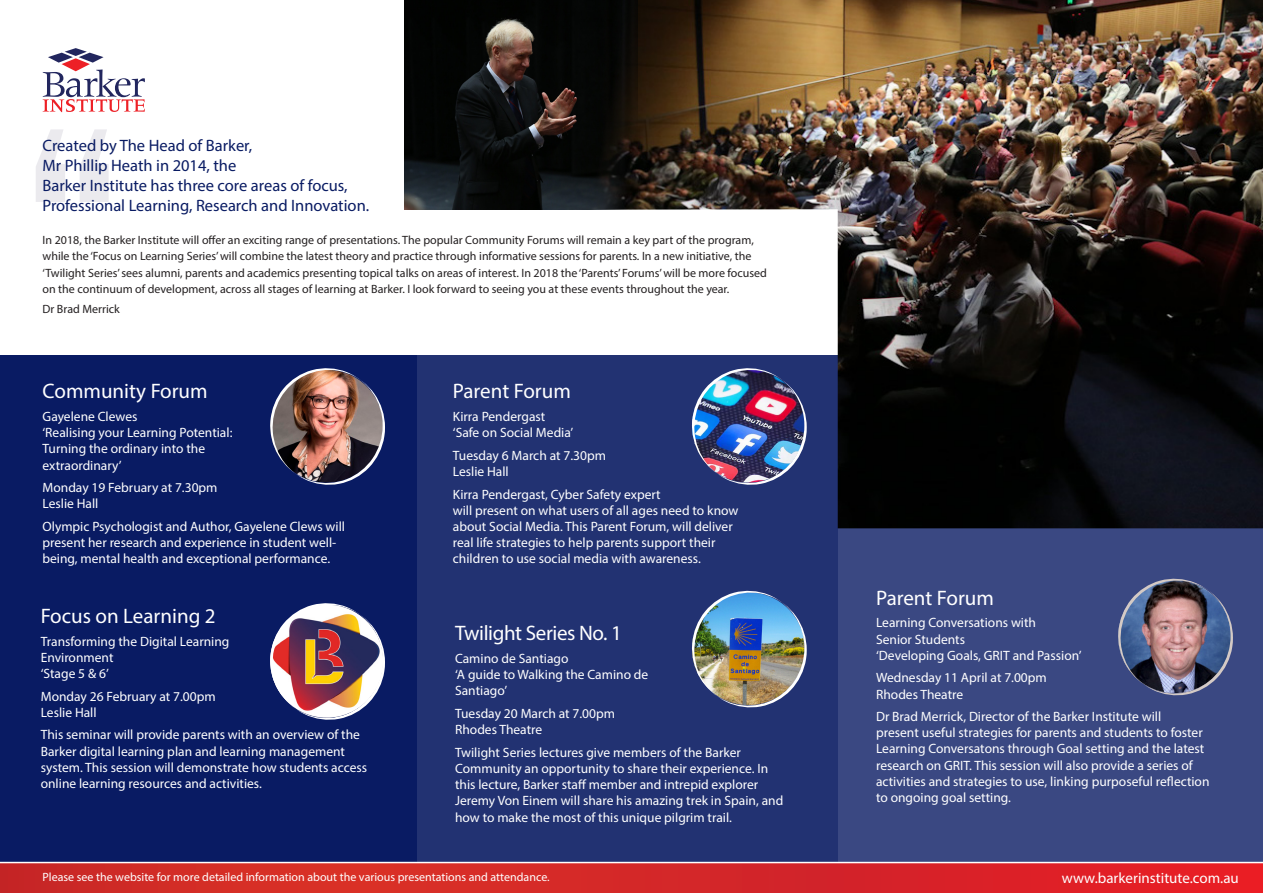
<style>
.page{position:relative;width:1263px;height:893px;background:#fff}
.page>*{position:absolute;margin:0;border:0;box-sizing:border-box;transform-origin:0 0}
.body{font:21px "Myriad Pro";color:#fff}
.body-2{font:21px "Myriad Pro";letter-spacing:-.02em;color:#fff}
.body-3{font:16.5px/19.8px "Myriad Pro";color:#091b63}
.body-4{font:15px "Myriad Pro";color:#fff}
.body-5{font:13.5px/16.2px "Myriad Pro";color:#fff}
.body-6{font:12px/16.2px "Myriad Pro";color:#231f20}
.body-7{font:12px "Myriad Pro";color:#fff}
</style>
<div class="page">
<div style="left:0;top:355px;width:417px;height:538px;background:#091b63"></div>
<div style="left:417px;top:355px;width:421px;height:538px;background:#223272"></div>
<div style="left:838px;top:528px;width:425px;height:365px;background:#3a4882"></div>
<svg style="left:36px;top:129px;width:73px;height:73px"></svg>
<svg style="left:43px;top:48px;width:102px;height:64px"></svg>
<img style="left:429px;top:0;width:834px;height:528px">
<img style="left:405px;top:0;width:232px;height:209px">
<div style="left:0;top:863px;width:1263px;height:30px;background:linear-gradient(to right,#cd3027,#e21e27)"></div>
<hr style="left:0;top:862px;width:1263px;height:1px;background:#fff">
<img style="left:270px;top:368px;width:115px;height:117px">
<img style="left:691px;top:367px;width:116px;height:119px">
<img style="left:692px;top:590px;width:115px;height:118px">
<img style="left:1118px;top:578px;width:115px;height:118px">
<svg style="left:270px;top:603px;width:115px;height:117px"></svg>
<p class="body-3" style="left:43px;top:136px;width:328px">Created by The Head of Barker,<br>Mr Phillip Heath in 2014, the<br>Barker Institute has three core areas of focus, Professional Learning, Research and Innovation.</p>
<p class="body-6" style="left:43px;top:232px;width:726px">In 2018, the Barker Institute will offer an exciting range of presentations. The popular Community Forums will remain a key part of the program, while the ‘Focus on Learning Series’ will combine the latest theory and practice through informative sessions for parents. In a new initiative, the ‘Twilight Series’ sees alumni, parents and academics presenting topical talks on areas of interest. In 2018 the ‘Parents’ Forums’ will be more focused on the continuum of development, across all stages of learning at Barker. I look forward to seeing you at these events throughout the year.</p>
<p class="body-6" style="left:43px;top:301px;width:79px">Dr Brad Merrick</p>
<p class="body" style="left:43px;top:378px;width:167px">Community Forum</p>
<p class="body-5" style="left:43px;top:408px;width:191px">Gayelene Clewes<br>‘Realising your Learning Potential:<br>Turning the ordinary into the extraordinary’</p>
<p class="body-5" style="left:43px;top:479px;width:177px">Monday 19 February at 7.30pm<br>Leslie Hall</p>
<p class="body-5" style="left:43px;top:518px;width:304px">Olympic Psychologist and Author, Gayelene Clews will present her research and experience in student well&shy;being, mental health and exceptional performance.</p>
<p class="body" style="left:41px;top:603px;width:176px">Focus on Learning 2</p>
<p class="body-5" style="left:41px;top:633px;width:190px">Transforming the Digital Learning<br>Environment<br>‘Stage 5 &amp; 6’</p>
<p class="body-5" style="left:41px;top:688px;width:177px">Monday 26 February at 7.00pm<br>Leslie Hall</p>
<p class="body-5" style="left:41px;top:726px;width:328px">This seminar will provide parents with an overview of the Barker digital learning plan and learning management system. This session will demonstrate how students access online learning resources and activities.</p>
<p class="body" style="left:453px;top:378px;width:119px">Parent Forum</p>
<p class="body-5" style="left:453px;top:408px;width:122px">Kirra Pendergast ‘Safe on Social Media’</p>
<p class="body-5" style="left:453px;top:447px;width:155px">Tuesday 6 March at 7.30pm<br>Leslie Hall</p>
<p class="body-5" style="left:453px;top:486px;width:287px">Kirra Pendergast, Cyber Safety expert<br>will present on what users of all ages need to know about Social Media. This Parent Forum, will deliver real life strategies to help parents support their children to use social media with awareness.</p>
<p class="body-2" style="left:455px;top:620px;width:168px">Twilight Series No. 1</p>
<p class="body-5" style="left:455px;top:650px;width:195px">Camino de Santiago<br>‘A guide to Walking the Camino de<br>Santiago’</p>
<p class="body-5" style="left:455px;top:705px;width:162px">Tuesday 20 March at 7.00pm<br>Rhodes Theatre</p>
<p class="body-5" style="left:455px;top:744px;width:330px">Twilight Series lectures give members of the Barker Community an opportunity to share their experience. In this lecture, Barker staff member and intrepid explorer Jeremy Von Einem will share his amazing trek in Spain, and how to make the most of this unique pilgrim trail.</p>
<p class="body" style="left:876px;top:585px;width:119px">Parent Forum</p>
<p class="body-5" style="left:876px;top:614px;width:207px">Learning Conversations with<br>Senior Students<br>‘Developing Goals, GRIT and Passion’</p>
<p class="body-5" style="left:876px;top:669px;width:172px">Wednesday 11 April at 7.00pm<br>Rhodes Theatre</p>
<p class="body-5" style="left:876px;top:708px;width:335px">Dr Brad Merrick, Director of the Barker Institute will<br>present useful strategies for parents and students to foster Learning Conversatons through Goal setting and the latest research on GRIT. This session will also provide a series of activities and strategies to use, linking purposeful reflection to ongoing goal setting.</p>
<p class="body-7" style="left:43px;top:870px;width:509px">Please see the website for more detailed information about the various presentations and attendance.</p>
<p class="body-4" style="left:1062px;top:869px;width:179px">www.barkerinstitute.com.au</p>
</div>
